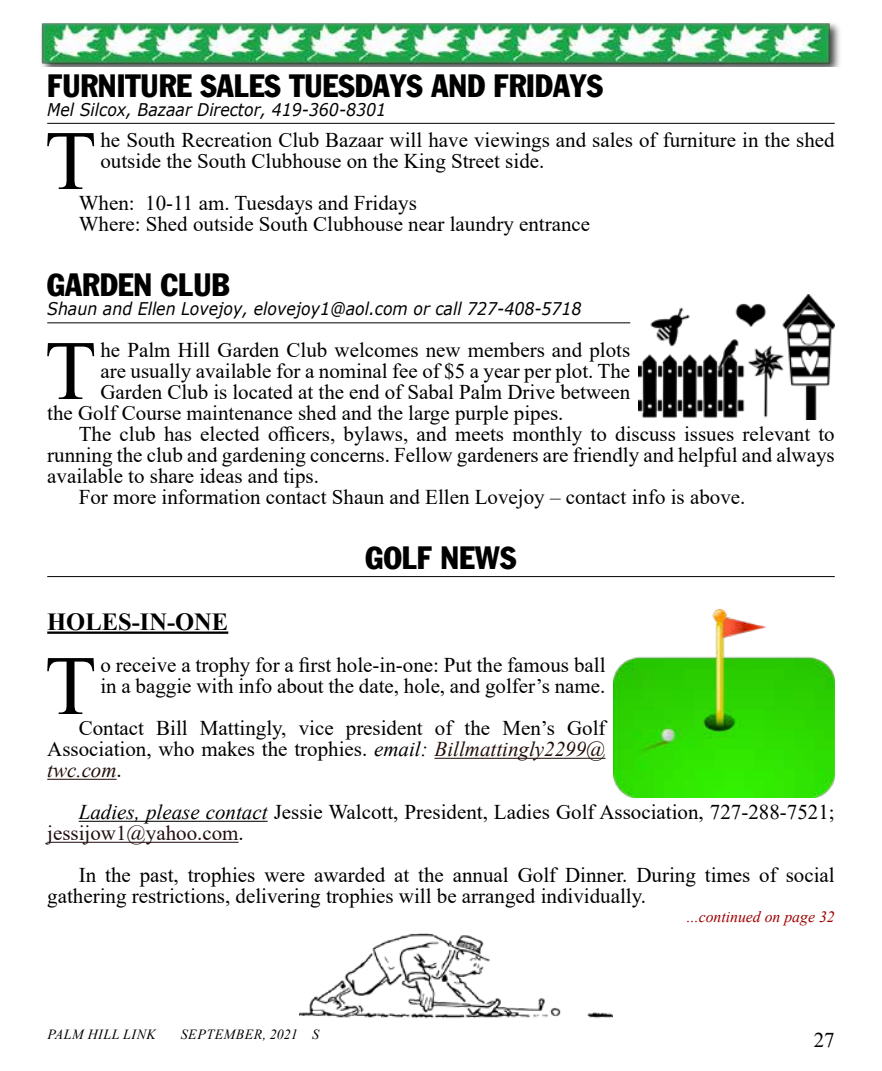
<style>
.page{position:relative;width:882px;height:1071px;background:#fff}
.page>*{position:absolute;margin:0;border:0;box-sizing:border-box;transform-origin:0 0}
.t1{font:84.35px "Times New Roman";color:#000}
.t2{font:31.5px "Franklin Gothic Condensed";color:#000}
.t3{font:700 24.5px "Times New Roman";color:#000}
.t4{font:21px/21px "Times New Roman";color:#000}
.t5{font:italic 17.5px "Verdana";color:#000;scale:.9 1}
.t6{font:italic 15.75px "Times New Roman";color:#9e0000}
.t7{font:italic 14px "Times New Roman";letter-spacing:.035em;color:#000}
.s1{font-style:italic}
.s2{font-style:italic;color:#220e09}
.s3{color:#220e10}
</style>
<div class="page">
<img style="left:41px;top:23px;width:799px;height:43px">
<hr style="left:47px;top:123px;width:788px;height:1px;background:#000">
<hr style="left:47px;top:322px;width:583px;height:1px;background:#000">
<img style="left:638px;top:294px;width:197px;height:126px">
<hr style="left:47px;top:576px;width:788px;height:1px;background:#000">
<hr style="left:47px;top:632px;width:181px;height:2px;background:#000">
<hr style="left:435px;top:758px;width:170px;height:1px;background:#220e09">
<hr style="left:47px;top:779px;width:70px;height:1px;background:#220e09">
<hr style="left:79px;top:821px;width:189px;height:1px;background:#000">
<hr style="left:47px;top:842px;width:192px;height:1px;background:#220e10">
<img style="left:613px;top:609px;width:222px;height:189px">
<img style="left:300px;top:933px;width:312px;height:86px">
<h2 class="t2" style="left:47px;top:66px;width:557px">FURNITURE SALES TUESDAYS AND FRIDAYS</h2>
<p class="t5" style="left:47px;top:98px;width:378px">Mel Silcox, Bazaar Director, 419-360-8301</p>
<h1 class="t1" style="left:45px;top:101px;width:53px">T</h1>
<p class="t4" style="left:100px;top:129px;width:736px">he South Recreation Club Bazaar will have viewings and sales of furniture in the shed outside the South Clubhouse on the King Street side.</p>
<p class="t4" style="left:79px;top:192px;width:513px">When: 10-11 am. Tuesdays and Fridays<br>Where: Shed outside South Clubhouse near laundry entrance</p>
<h2 class="t2" style="left:47px;top:266px;width:184px">GARDEN CLUB</h2>
<p class="t5" style="left:47px;top:297px;width:595px">Shaun and Ellen Lovejoy, elovejoy1@aol.com or call 727-408-5718</p>
<h1 class="t1" style="left:45px;top:311px;width:53px">T</h1>
<p class="t4" style="left:100px;top:339px;width:531px">he Palm Hill Garden Club welcomes new members and plots</p>
<p class="t4" style="left:100px;top:360px;width:531px">are usually available for a nominal fee of $5 a year per plot. The</p>
<p class="t4" style="left:100px;top:381px;width:531px">Garden Club is located at the end of Sabal Palm Drive between</p>
<p class="t4" style="left:47px;top:402px;width:518px">the Golf Course maintenance shed and the large purple pipes.</p>
<p class="t4" style="left:79px;top:423px;width:758px">The club has elected officers, bylaws, and meets monthly to discuss issues relevant to</p>
<p class="t4" style="left:47px;top:444px;width:789px">running the club and gardening concerns. Fellow gardeners are friendly and helpful and always</p>
<p class="t4" style="left:47px;top:465px;width:273px">available to share ideas and tips.</p>
<p class="t4" style="left:79px;top:486px;width:668px">For more information contact Shaun and Ellen Lovejoy – contact info is above.</p>
<h2 class="t2" style="left:366px;top:539px;width:152px">GOLF NEWS</h2>
<p class="t3" style="left:47px;top:604px;width:183px">HOLES-IN-ONE</p>
<h1 class="t1" style="left:45px;top:626px;width:53px">T</h1>
<p class="t4" style="left:100px;top:654px;width:507px">o receive a trophy for a first hole-in-one: Put the famous ball in a baggie with info about the date, hole, and golfer’s name.</p>
<p class="t4" style="left:47px;top:717px;width:560px;text-align:justify;text-indent:32px">Contact Bill Mattingly, vice president of the Men’s Golf Association, who makes the trophies. <span class="s1">email:</span> <span class="s2">Billmattingly2299@ twc.com</span>.</p>
<p class="t4" style="left:47px;top:801px;width:789px;text-indent:32px"><span class="s1">Ladies, please contact</span> Jessie Walcott, President, Ladies Golf Association, 727-288-7521; <span class="s3">jessijow1@yahoo.com</span>.</p>
<p class="t4" style="left:47px;top:864px;width:789px;text-indent:32px">In the past, trophies were awarded at the annual Golf Dinner. During times of social gathering restrictions, delivering trophies will be arranged individually.</p>
<p class="t6" style="left:687px;top:906px;width:149px">...continued on page 32</p>
<p class="t7" style="left:47px;top:1024px;width:110px">PALM HILL LINK</p>
<p class="t7" style="left:181px;top:1024px;width:140px">SEPTEMBER, 2021 S</p>
<p class="t4" style="left:814px;top:1029px;width:22px">27</p>
</div>
